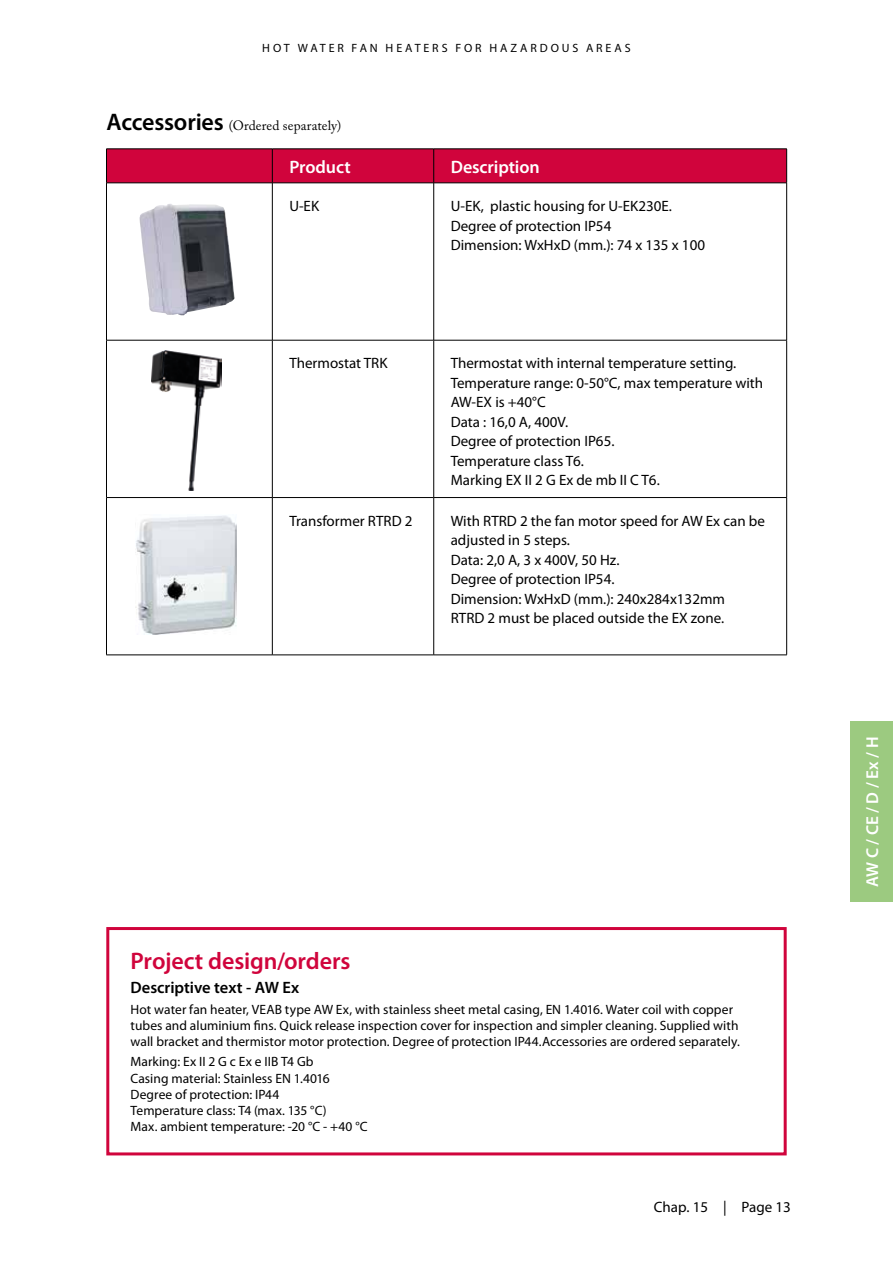
<style>
.page{position:relative;width:893px;height:1263px;background:#fff}
.page>*{position:absolute;margin:0;border:0;box-sizing:border-box;transform-origin:0 0}
.t1{font:600 24px "Myriad Pro";letter-spacing:-.005em;color:#d0043c}
.t2{font:600 18px "Myriad Pro";letter-spacing:-.005em;color:#fff}
.t3{font:600 17.25px "Myriad Pro";color:#fff}
.t4{font:600 16.5px "Myriad Pro";color:#000}
.t5{font:15px/19.5px "Myriad Pro";color:#000}
.t6{font:13.5px/16.2px "Myriad Pro";letter-spacing:.005em;color:#000}
.t7{font:13.5px "Adobe Caslon Pro";letter-spacing:.01em;color:#000}
.t8{font:12px "Myriad Pro";letter-spacing:.24em;color:#000}
.s1{font-family:"Myriad Pro";font-weight:600;font-size:24px}
</style>
<div class="page">
<img style="left:139px;top:204px;width:96px;height:111px">
<img style="left:135px;top:515px;width:102px;height:120px">
<img style="left:151px;top:350px;width:70px;height:141px">
<div style="left:107px;top:150px;width:679px;height:33px;background:#d0043c"></div>
<hr style="left:106px;top:149px;width:166px;height:1px;background:#000">
<hr style="left:272px;top:149px;width:162px;height:1px;background:#000">
<hr style="left:434px;top:149px;width:353px;height:1px;background:#000">
<hr style="left:106px;top:340px;width:1px;height:157px;background:#000">
<hr style="left:272px;top:340px;width:1px;height:157px;background:#000">
<hr style="left:433px;top:340px;width:1px;height:157px;background:#000">
<hr style="left:786px;top:340px;width:1px;height:157px;background:#000">
<hr style="left:106px;top:498px;width:1px;height:157px;background:#000">
<hr style="left:272px;top:498px;width:1px;height:157px;background:#000">
<hr style="left:433px;top:498px;width:1px;height:157px;background:#000">
<hr style="left:786px;top:498px;width:1px;height:157px;background:#000">
<hr style="left:106px;top:655px;width:166px;height:1px;background:#000">
<hr style="left:272px;top:655px;width:162px;height:1px;background:#000">
<hr style="left:434px;top:655px;width:353px;height:1px;background:#000">
<hr style="left:106px;top:149px;width:1px;height:34px;background:#000">
<hr style="left:272px;top:149px;width:1px;height:34px;background:#000">
<hr style="left:433px;top:149px;width:1px;height:34px;background:#000">
<hr style="left:786px;top:149px;width:1px;height:34px;background:#000">
<hr style="left:106px;top:183px;width:166px;height:1px;background:#000">
<hr style="left:106px;top:183px;width:1px;height:157px;background:#000">
<hr style="left:272px;top:183px;width:162px;height:1px;background:#000">
<hr style="left:272px;top:183px;width:1px;height:157px;background:#000">
<hr style="left:434px;top:183px;width:353px;height:1px;background:#000">
<hr style="left:433px;top:183px;width:1px;height:157px;background:#000">
<hr style="left:786px;top:183px;width:1px;height:157px;background:#000">
<hr style="left:106px;top:340px;width:166px;height:1px;background:#000">
<hr style="left:272px;top:340px;width:162px;height:1px;background:#000">
<hr style="left:434px;top:340px;width:353px;height:1px;background:#000">
<hr style="left:106px;top:497px;width:166px;height:1px;background:#000">
<hr style="left:272px;top:497px;width:162px;height:1px;background:#000">
<hr style="left:434px;top:497px;width:353px;height:1px;background:#000">
<div style="left:106px;top:927px;width:681px;height:228px;border:3px solid #d0043c"></div>
<div style="left:850px;top:722px;width:43px;height:180px;background:#9cca80"></div>
<p class="t8" style="left:262px;top:40px;width:370px">HOT WATER FAN HEATERS FOR HAZARDOUS AREAS</p>
<p class="t7" style="left:106px;top:118px;width:236px"><span class="s1">Accessories</span> (Ordered separately)</p>
<p class="t2" style="left:289px;top:155px;width:63px">Product</p>
<p class="t2" style="left:451px;top:155px;width:91px">Description</p>
<p class="t5" style="left:289px;top:196px;width:31px">U-EK</p>
<p class="t5" style="left:451px;top:196px;width:256px">U-EK, plastic housing for U-EK230E.<br>Degree of protection IP54<br>Dimension: WxHxD (mm.): 74 x 135 x 100</p>
<p class="t5" style="left:289px;top:353px;width:100px">Thermostat TRK</p>
<p class="t5" style="left:451px;top:353px;width:314px">Thermostat with internal temperature setting.<br>Temperature range: 0-50°C, max temperature with<br>AW-EX is +40°C<br>Data : 16,0 A, 400V.<br>Degree of protection IP65.<br>Temperature class T6.<br>Marking EX II 2 G Ex de mb II C T6.</p>
<p class="t5" style="left:289px;top:511px;width:125px">Transformer RTRD 2</p>
<p class="t5" style="left:451px;top:511px;width:316px">With RTRD 2 the fan motor speed for AW Ex can be adjusted in 5 steps.<br>Data: 2,0 A, 3 x 400V, 50 Hz.<br>Degree of protection IP54.<br>Dimension: WxHxD (mm.): 240x284x132mm<br>RTRD 2 must be placed outside the EX zone.</p>
<h1 class="t1" style="left:131px;top:946px;width:222px">Project design/orders</h1>
<p class="t4" style="left:131px;top:977px;width:170px">Descriptive text - AW Ex</p>
<p class="t6" style="left:131px;top:1001px;width:611px">Hot water fan heater, VEAB type AW Ex, with stainless sheet metal casing, EN 1.4016. Water coil with copper tubes and aluminium fins. Quick release inspection cover for inspection and simpler cleaning. Supplied with wall bracket and thermistor motor protection. Degree of protection IP44.Accessories are ordered separately.</p>
<p class="t6" style="left:131px;top:1053px;width:239px">Marking: Ex II 2 G c Ex e IIB T4 Gb<br>Casing material: Stainless EN 1.4016<br>Degree of protection: IP44<br>Temperature class: T4 (max. 135 °C)<br>Max. ambient temperature: -20 °C - +40 °C</p>
<p class="t5" style="left:654px;top:1196px;width:138px">Chap. 15 | Page 13</p>
<p class="t3" style="left:861px;top:887px;width:152px;rotate:-90deg">AW C / CE / D / Ex / H</p>
</div>
